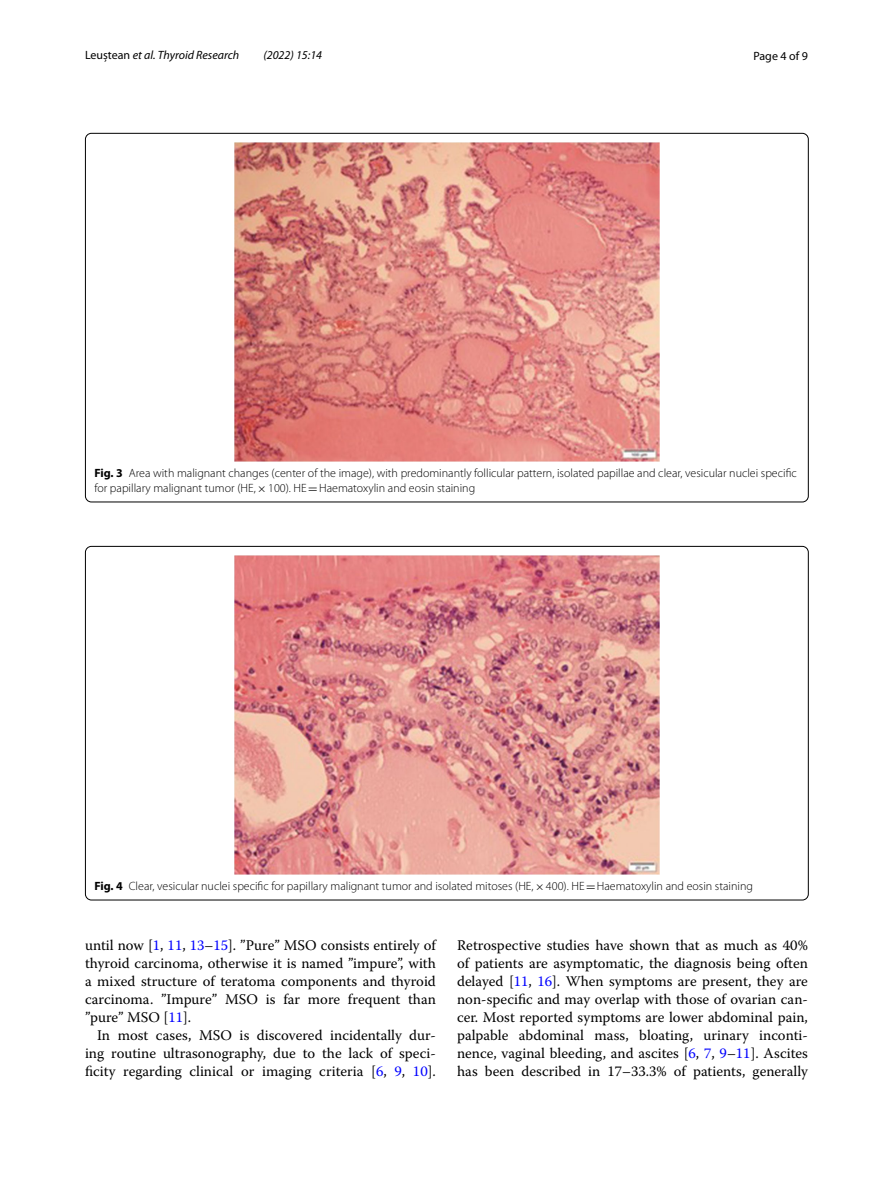
<style>
.page{position:relative;width:893px;height:1187px;background:#fff}
.page>*{position:absolute;margin:0;border:0;box-sizing:border-box;transform-origin:0 0}
.t1{font:14.7px/18px "Warnock Pro";color:#000;text-align:justify}
.t2{font:300 12px/15px "Myriad Pro";color:#000}
.t3{font:italic 12px "Myriad Pro";color:#000}
.t4{font:12px "Myriad Pro";color:#000}
.s1{font-style:normal}
.s2{font-weight:700}
.s3{font-family:"MTSY";font-weight:400}
.s4{color:#00f}
</style>
<div class="page">
<img style="left:234px;top:142px;width:425px;height:319px">
<img style="left:234px;top:555px;width:425px;height:319px">
<p class="t3" style="left:85px;top:48px;width:156px"><span class="s1">Leuștean</span> et al. Thyroid Research</p>
<p class="t3" style="left:263px;top:48px;width:60px">(2022) 15:14</p>
<p class="t4" style="left:753px;top:48px;width:56px">Page 4 of 9</p>
<p class="t2" style="left:94px;top:465px;width:704px"><span class="s2">Fig. 3</span> Area with malignant changes (center of the image), with predominantly follicular pattern, isolated papillae and clear, vesicular nuclei specific for papillary malignant tumor (HE,<span class="s3">×</span>100). HE<span class="s3">=</span>Haematoxylin and eosin staining</p>
<p class="t2" style="left:94px;top:878px;width:660px"><span class="s2">Fig. 4</span> Clear, vesicular nuclei specific for papillary malignant tumor and isolated mitoses (HE,<span class="s3">×</span>400). HE<span class="s3">=</span>Haematoxylin and eosin staining</p>
<p class="t1" style="left:85px;top:936px;width:352px">until now [<span class="s4">1</span>, <span class="s4">11</span>, <span class="s4">13</span>–<span class="s4">15</span>]. ”Pure” MSO consists entirely of thyroid carcinoma, otherwise it is named ”impure”, with a mixed structure of teratoma components and thyroid carcinoma. ”Impure” MSO is far more frequent than ”pure” MSO [<span class="s4">11</span>].</p>
<p class="t1" style="left:85px;top:1026px;width:352px;text-indent:12px">In most cases, MSO is discovered incidentally dur&shy;ing routine ultrasonography, due to the lack of speci&shy;ficity regarding clinical or imaging criteria [<span class="s4">6</span>, <span class="s4">9</span>, <span class="s4">10</span>].</p>
<p class="t1" style="left:457px;top:936px;width:352px">Retrospective studies have shown that as much as 40% of patients are asymptomatic, the diagnosis being often delayed [<span class="s4">11</span>, <span class="s4">16</span>]. When symptoms are present, they are non-specific and may overlap with those of ovarian can&shy;cer. Most reported symptoms are lower abdominal pain, palpable abdominal mass, bloating, urinary inconti&shy;nence, vaginal bleeding, and ascites [<span class="s4">6</span>, <span class="s4">7</span>, <span class="s4">9</span>–<span class="s4">11</span>]. Ascites has been described in 17–33.3% of patients, generally</p>
</div>
